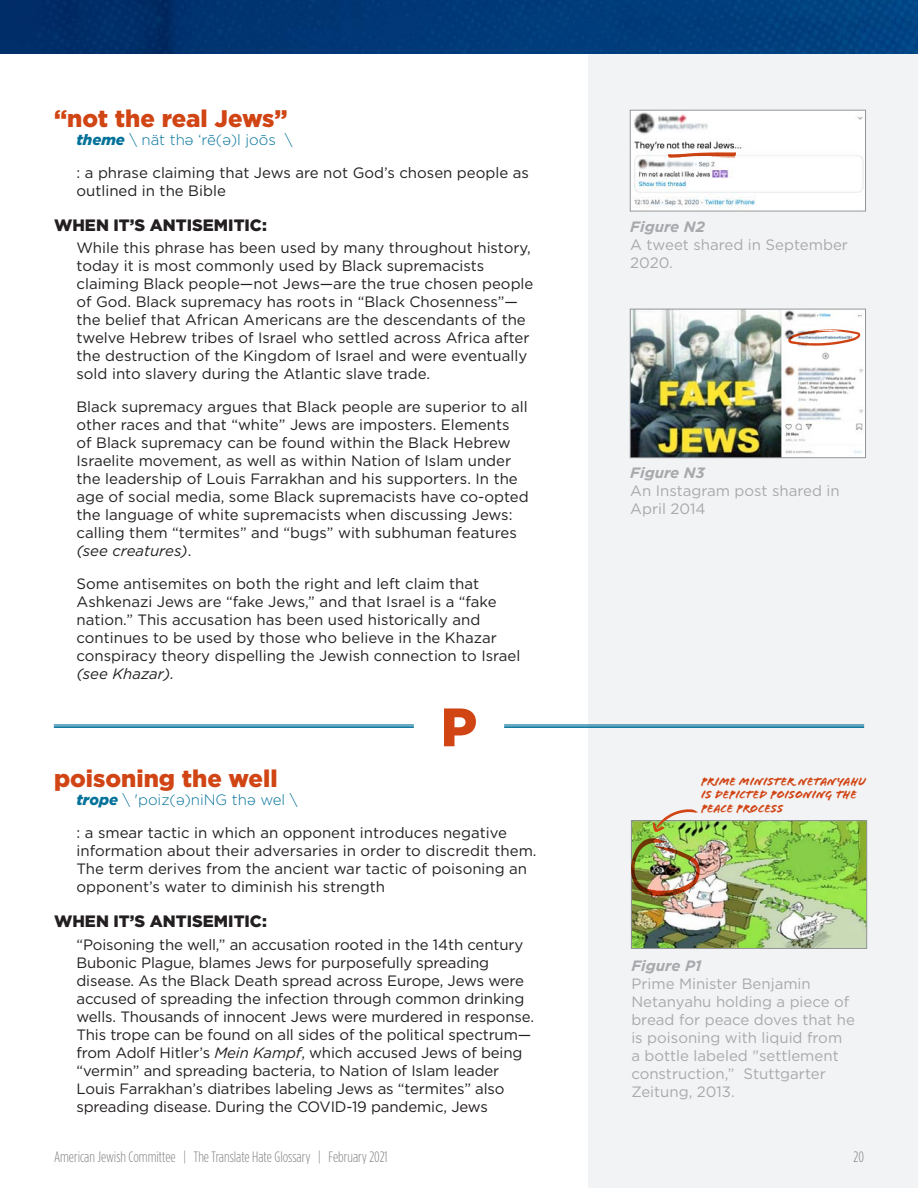
<style>
.page{position:relative;width:918px;height:1188px;background:#fff}
.page>*{position:absolute;margin:0;border:0;box-sizing:border-box;transform-origin:0 0}
.t1{font:900 54px "Gotham";color:#d14414}
.t2{font:900 24px "Gotham";color:#d14414}
.t3{font:900 16.5px "Gotham";color:#231f20}
.t4{font:15px/18px "Gotham";color:#231f20}
.t5{font:15px/18px "Gotham";color:#a8a9ad}
.t6{font:300 15px "Gotham Condensed";color:#808285}
.t7{font:300 15px "Gotham";color:#03729a}
.t8{font:italic 700 15px "Gotham";color:#a8a9ad}
.t9{font:italic 15px "Gotham";color:#231f20}
.t10{font:12px/13.5px "Flood Std";color:#d14414}
.s1{font-weight:900;font-style:italic}
.s2{font-style:italic}
</style>
<div class="page">
<div style="left:588px;top:0;width:330px;height:1188px;background:#f2f3f4"></div>
<img style="left:0;top:0;width:918px;height:54px">
<hr style="left:54px;top:725px;width:360px;height:1px;background:#03729a">
<hr style="left:54px;top:726px;width:360px;height:1px;background:#03729a">
<hr style="left:54px;top:727px;width:360px;height:1px;background:#03729a">
<hr style="left:504px;top:725px;width:360px;height:1px;background:#03729a">
<hr style="left:504px;top:726px;width:360px;height:1px;background:#03729a">
<hr style="left:504px;top:727px;width:360px;height:1px;background:#03729a">
<img style="left:633px;top:822px;width:232px;height:125px">
<div style="left:631px;top:820px;width:236px;height:129px;border:1px solid #939598"></div>
<img style="left:631px;top:838px;width:69px;height:58px">
<svg style="left:653px;top:809px;width:45px;height:23px"></svg>
<img style="left:632px;top:112px;width:232px;height:98px">
<div style="left:630px;top:110px;width:236px;height:102px;border:1px solid #939598"></div>
<svg style="left:668px;top:152px;width:68px;height:6px"></svg>
<img style="left:632px;top:311px;width:232px;height:145px">
<div style="left:630px;top:309px;width:236px;height:149px;border:1px solid #939598"></div>
<svg style="left:788px;top:329px;width:72px;height:17px"></svg>
<h2 class="t2" style="left:54px;top:102px;width:235px">“not the real Jews”</h2>
<p class="t7" style="left:76px;top:130px;width:217px"><span class="s1">theme</span> \ nät thə ‘rē(ə)l joōs \</p>
<p class="t4" style="left:76px;top:164px;width:454px">: a phrase claiming that Jews are not God’s chosen people as outlined in the Bible</p>
<p class="t3" style="left:54px;top:214px;width:214px">WHEN IT’S ANTISEMITIC:</p>
<p class="t4" style="left:76px;top:239px;width:458px">While this phrase has been used by many throughout history, today it is most commonly used by Black supremacists claiming Black people—not Jews—are the true chosen people of God. Black supremacy has roots in “Black Chosenness”— the belief that African Americans are the descendants of the twelve Hebrew tribes of Israel who settled across Africa after the destruction of the Kingdom of Israel and were eventually sold into slavery during the Atlantic slave trade.</p>
<p class="t4" style="left:76px;top:398px;width:454px">Black supremacy argues that Black people are superior to all other races and that “white” Jews are imposters. Elements<br>of Black supremacy can be found within the Black Hebrew Israelite movement, as well as within Nation of Islam under the leadership of Louis Farrakhan and his supporters. In the age of social media, some Black supremacists have co-opted the language of white supremacists when discussing Jews: calling them “termites” and “bugs” with subhuman features <span class="s2">(see creatures)</span>.</p>
<p class="t4" style="left:76px;top:575px;width:445px">Some antisemites on both the right and left claim that Ashkenazi Jews are “fake Jews,” and that Israel is a “fake nation.” This accusation has been used historically and continues to be used by those who believe in the Khazar conspiracy theory dispelling the Jewish connection to Israel</p>
<p class="t9" style="left:76px;top:665px;width:99px">(see Khazar).</p>
<h1 class="t1" style="left:441px;top:690px;width:38px">P</h1>
<h2 class="t2" style="left:54px;top:762px;width:225px">poisoning the well</h2>
<p class="t7" style="left:76px;top:791px;width:222px"><span class="s1">trope</span> \ 'poiz(ə)niNG thə wel \</p>
<p class="t4" style="left:76px;top:824px;width:462px">: a smear tactic in which an opponent introduces negative information about their adversaries in order to discredit them.<br>The term derives from the ancient war tactic of poisoning an opponent’s water to diminish his strength</p>
<p class="t3" style="left:54px;top:910px;width:214px">WHEN IT’S ANTISEMITIC:</p>
<p class="t4" style="left:76px;top:935px;width:459px">“Poisoning the well,” an accusation rooted in the 14th century Bubonic Plague, blames Jews for purposefully spreading disease. As the Black Death spread across Europe, Jews were accused of spreading the infection through common drinking wells. Thousands of innocent Jews were murdered in response.<br>This trope can be found on all sides of the political spectrum— from Adolf Hitler’s <span class="s2">Mein Kampf</span>, which accused Jews of being “vermin” and spreading bacteria, to Nation of Islam leader Louis Farrakhan’s diatribes labeling Jews as “termites” also spreading disease. During the COVID-19 pandemic, Jews</p>
<p class="t8" style="left:630px;top:217px;width:76px">Figure N2</p>
<p class="t5" style="left:630px;top:236px;width:219px">A tweet shared in September<br>2020.</p>
<p class="t8" style="left:630px;top:463px;width:76px">Figure N3</p>
<p class="t5" style="left:630px;top:481px;width:211px">An Instagram post shared in<br>April 2014</p>
<p class="t10" style="left:701px;top:775px;width:166px">PRIME MINISTER NETANYAHU<br>IS DEPICTED POISONING THE<br>PEACE PROCESS</p>
<p class="t8" style="left:631px;top:956px;width:72px">Figure P1</p>
<p class="t5" style="left:631px;top:974px;width:225px">Prime Minister Benjamin<br>Netanyahu holding a piece of bread for peace doves that he is poisoning with liquid from<br>a bottle labeled "settlement construction,” Stuttgarter<br>Zeitung, 2013.</p>
<p class="t6" style="left:54px;top:1149px;width:335px">American Jewish Committee | The Translate Hate Glossary | February 2021</p>
<p class="t6" style="left:853px;top:1149px;width:12px">20</p>
</div>
